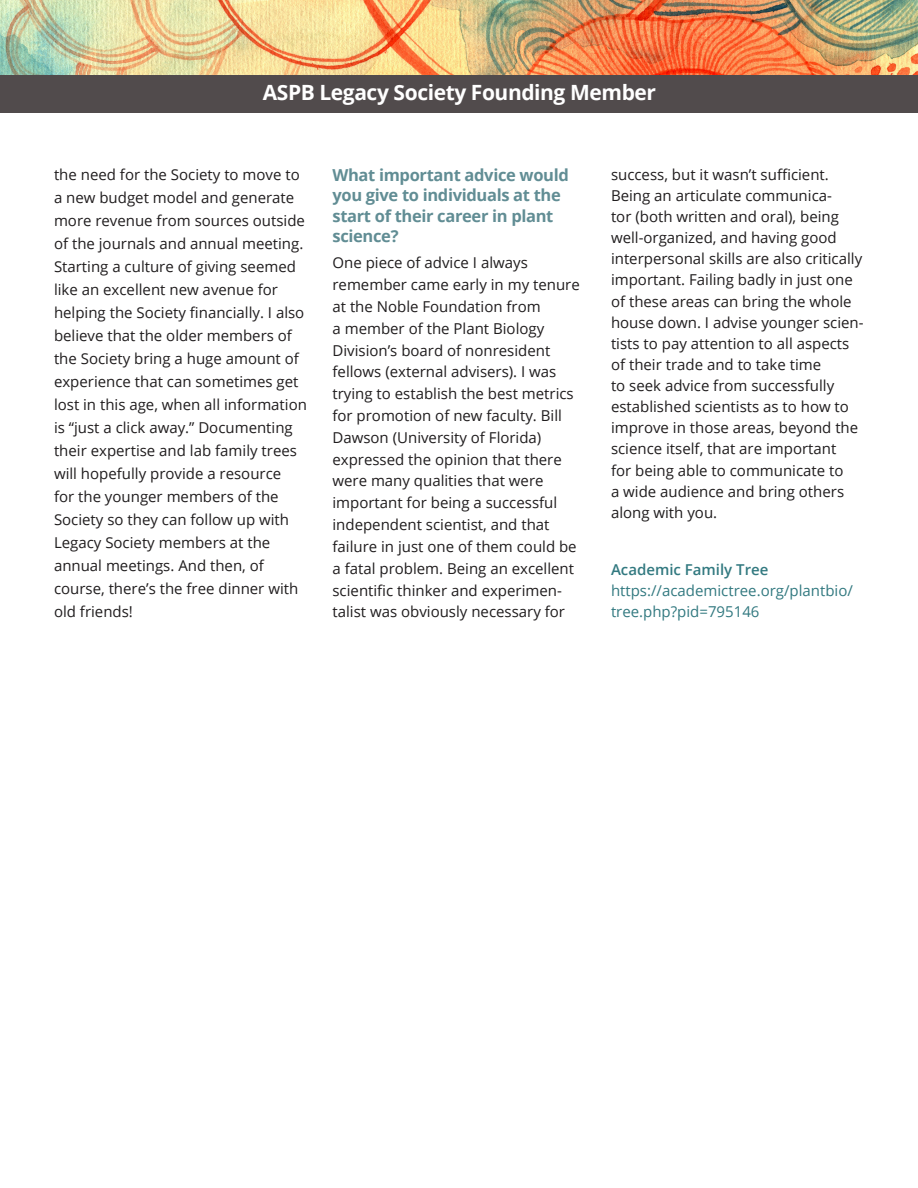
<style>
.page{position:relative;width:918px;height:1188px;background:#fff}
.page>*{position:absolute;margin:0;border:0;box-sizing:border-box;transform-origin:0 0}
.t1{font:700 21px "Open Sans";letter-spacing:-.02em;color:#fff}
.LEGACY_Body_Text_Sub{font:700 16.5px/20.2px "Open Sans";letter-spacing:-.02em;color:#618d94}
.LEGACY_Body_Text_Ind{font:15px/23.1px "Open Sans";color:#201d1e}
.LEGACY_Body_Text_Ind-2{font:15px/21.1px "Open Sans";color:#327980}
.s1{font-weight:600}
</style>
<div class="page">
<div style="left:0;top:75px;width:918px;height:37px;background:#514b4c"></div>
<img style="left:0;top:0;width:918px;height:75px">
<h1 class="t1" style="left:263px;top:77px;width:395px">ASPB Legacy Society Founding Member</h1>
<p class="LEGACY_Body_Text_Ind" style="left:54px;top:162px;width:254px">the need for the Society to move to a new budget model and generate more revenue from sources outside of the journals and annual meeting.<br>Starting a culture of giving seemed like an excellent new avenue for helping the Society financially. I also believe that the older members of the Society bring a huge amount of experience that can sometimes get lost in this age, when all information is “just a click away.” Documenting their expertise and lab family trees will hopefully provide a resource<br>for the younger members of the<br>Society so they can follow up with<br>Legacy Society members at the annual meetings. And then, of course, there’s the free dinner with old friends!</p>
<p class="LEGACY_Body_Text_Sub" style="left:333px;top:164px;width:238px">What important advice would you give to individuals at the start of their career in plant science?</p>
<p class="LEGACY_Body_Text_Ind" style="left:333px;top:252px;width:249px;line-height:21.8px">One piece of advice I always remember came early in my tenure at the Noble Foundation from<br>a member of the Plant Biology<br>Division’s board of nonresident fellows (external advisers). I was trying to establish the best metrics for promotion of new faculty. Bill<br>Dawson (University of Florida) expressed the opinion that there were many qualities that were important for being a successful independent scientist, and that failure in just one of them could be a fatal problem. Being an excellent scientific thinker and experimen&shy;talist was obviously necessary for</p>
<p class="LEGACY_Body_Text_Ind" style="left:611px;top:163px;width:254px;line-height:21.1px">success, but it wasn’t sufficient.<br>Being an articulate communica-<br>tor (both written and oral), being well-organized, and having good interpersonal skills are also critically important. Failing badly in just one of these areas can bring the whole house down. I advise younger scien&shy;tists to pay attention to all aspects of their trade and to take time<br>to seek advice from successfully established scientists as to how to improve in those areas, beyond the science itself, that are important<br>for being able to communicate to<br>a wide audience and bring others along with you.</p>
<p class="LEGACY_Body_Text_Ind-2" style="left:611px;top:559px;width:243px"><span class="s1">Academic Family Tree </span>https://academictree.org/plantbio/ tree.php?pid=795146</p>
</div>
